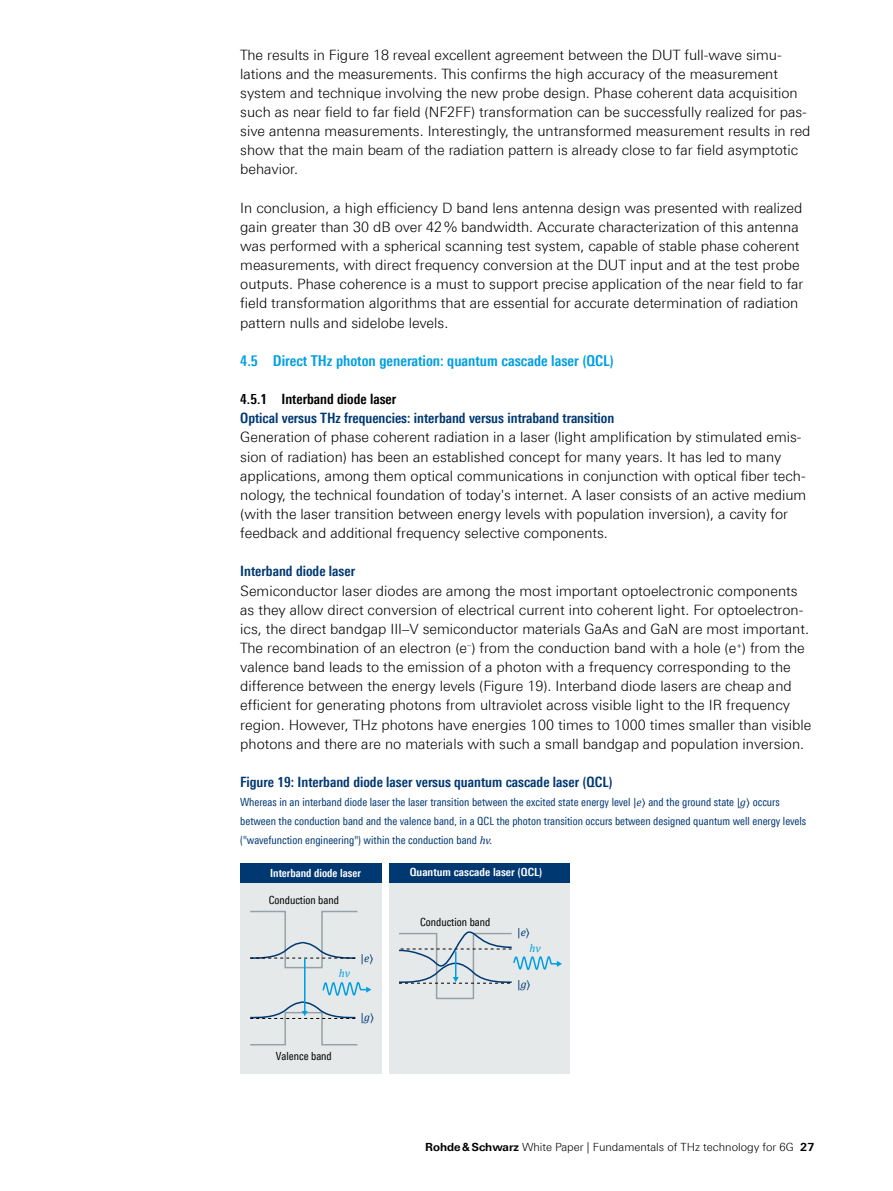
<style>
.page{position:relative;width:893px;height:1191px;background:#fff}
.page>*{position:absolute;margin:0;border:0;box-sizing:border-box;transform-origin:0 0}
.t1{font:700 15px "Linotype Univers 620 Cn";color:#009ee3}
.Haupttext_ohne_Absta{font:300 14.25px/19.2px "Linotype Univers 330";color:#000}
.Haupttext{font:300 14.25px/19.2px "Linotype Univers 330";color:#000}
.Haupttext_ohne_Absta-2{font:700 14.25px "Linotype Univers 620 Cn";color:#003872}
.t2{font:700 14.25px "Linotype Univers 620 Cn";color:#000}
.Haupttext-2{font:700 14.25px "Linotype Univers 620 Cn";color:#003872}
.Bildunterschrift{font:11.25px/19.2px "Linotype Univers 420 Cn";color:#003872}
.t3{font:300 11.25px "Linotype Univers 330";color:#000}
.t4{font:11.25px "Linotype Univers 420 Cn";color:#000}
.t5{font:700 11.25px "Linotype Univers 620 Cn";color:#fff;scale:1.05 1}
.t6{font:700 11.25px "Linotype Univers 620 Cn";color:#fff}
.t7{font:11.25px "Cambria";color:#003872}
.t8{font:italic 11.25px "Cambria";color:#009ee3}
.s1{font-family:"Cambria";color:#003369}
.s2{font-family:"Cambria";font-style:italic;color:#003369}
.s3{font-style:italic}
.s4{font-family:"Linotype Univers 630";font-weight:700}
</style>
<div class="page">
<div style="left:240px;top:882px;width:142px;height:191px;background:#e5e9ea"></div>
<div style="left:389px;top:882px;width:180px;height:191px;background:#e5e9ea"></div>
<div style="left:240px;top:863px;width:142px;height:19px;background:#003872"></div>
<div style="left:389px;top:863px;width:180px;height:19px;background:#003872"></div>
<svg style="left:250px;top:910px;width:108px;height:59px"></svg>
<hr style="left:304px;top:958px;width:1px;height:53px;background:#009ee3">
<svg style="left:250px;top:979px;width:121px;height:67px"></svg>
<svg style="left:399px;top:931px;width:163px;height:69px"></svg>
<p class="Haupttext" style="left:240px;top:45px;width:572px">The results in Figure 18 reveal excellent agreement between the DUT full-wave simu&shy;lations and the measurements. This confirms the high accuracy of the measurement system and technique involving the new probe design. Phase coherent data acquisition such as near field to far field (NF2FF) transformation can be successfully realized for pas&shy;sive antenna measurements. Interestingly, the untransformed measurement results in red show that the main beam of the radiation pattern is already close to far field asymptotic behavior.</p>
<p class="Haupttext" style="left:240px;top:198px;width:565px">In conclusion, a high efficiency D band lens antenna design was presented with realized gain greater than 30 dB over 42% bandwidth. Accurate characterization of this antenna was performed with a spherical scanning test system, capable of stable phase coherent measurements, with direct frequency conversion at the DUT input and at the test probe outputs. Phase coherence is a must to support precise application of the near field to far field transformation algorithms that are essential for accurate determination of radiation pattern nulls and sidelobe levels.</p>
<p class="t1" style="left:240px;top:351px;width:375px">4.5 Direct THz photon generation: quantum cascade laser (QCL)</p>
<p class="t2" style="left:240px;top:390px;width:158px">4.5.1 Interband diode laser</p>
<p class="Haupttext_ohne_Absta-2" style="left:240px;top:410px;width:376px">Optical versus THz frequencies: interband versus intraband transition</p>
<p class="Haupttext_ohne_Absta" style="left:240px;top:427px;width:568px">Generation of phase coherent radiation in a laser (light amplification by stimulated emis&shy;sion of radiation) has been an established concept for many years. It has led to many applications, among them optical communications in conjunction with optical fiber tech&shy;nology, the technical foundation of today's internet. A laser consists of an active medium (with the laser transition between energy levels with population inversion), a cavity for feedback and additional frequency selective components.</p>
<p class="Haupttext-2" style="left:240px;top:563px;width:116px">Interband diode laser</p>
<p class="Haupttext_ohne_Absta" style="left:240px;top:581px;width:572px">Semiconductor laser diodes are among the most important optoelectronic components as they allow direct conversion of electrical current into coherent light. For optoelectron&shy;ics, the direct bandgap III–V semiconductor materials GaAs and GaN are most important.<br>The recombination of an electron (e<sup>–</sup>) from the conduction band with a hole (e<sup>+</sup>) from the valence band leads to the emission of a photon with a frequency corresponding to the difference between the energy levels (Figure 19). Interband diode lasers are cheap and efficient for generating photons from ultraviolet across visible light to the IR frequency region. However, THz photons have energies 100 times to 1000 times smaller than visible photons and there are no materials with such a small bandgap and population inversion.</p>
<p class="Haupttext_ohne_Absta-2" style="left:240px;top:773px;width:374px">Figure 19: Interband diode laser versus quantum cascade laser (QCL)</p>
<p class="Bildunterschrift" style="left:240px;top:792px;width:567px">Whereas in an interband diode laser the laser transition between the excited state energy level <span class="s1">|</span><span class="s2">e</span><span class="s1">⟩</span> and the ground state <span class="s1">|</span><span class="s2">g</span><span class="s1">⟩</span> occurs between the conduction band and the valence band, in a QCL the photon transition occurs between designed quantum well energy levels ("wavefunction engineering") within the conduction band <span class="s2">hv.</span></p>
<p class="t6" style="left:270px;top:866px;width:92px">Interband diode laser</p>
<p class="t5" style="left:410px;top:865px;width:128px">Quantum cascade laser (QCL)</p>
<p class="t4" style="left:269px;top:893px;width:72px">Conduction band</p>
<p class="t8" style="left:339px;top:965px;width:13px">hν</p>
<p class="t7" style="left:361px;top:951px;width:14px">|<span class="s3">e</span>⟩</p>
<p class="t4" style="left:276px;top:1049px;width:57px">Valence band</p>
<p class="t7" style="left:361px;top:1010px;width:15px">|<span class="s3">g</span>⟩</p>
<p class="t4" style="left:420px;top:915px;width:72px">Conduction band</p>
<p class="t7" style="left:517px;top:926px;width:14px">|<span class="s3">e</span>⟩</p>
<p class="t8" style="left:530px;top:940px;width:13px">hν</p>
<p class="t7" style="left:517px;top:977px;width:15px">|<span class="s3">g</span>⟩</p>
<p class="t3" style="left:425px;top:1140px;width:391px"><span class="s4">Rohde&amp;Schwarz</span> White Paper | Fundamentals of THz technology for 6G <span class="s4">27</span></p>
</div>
